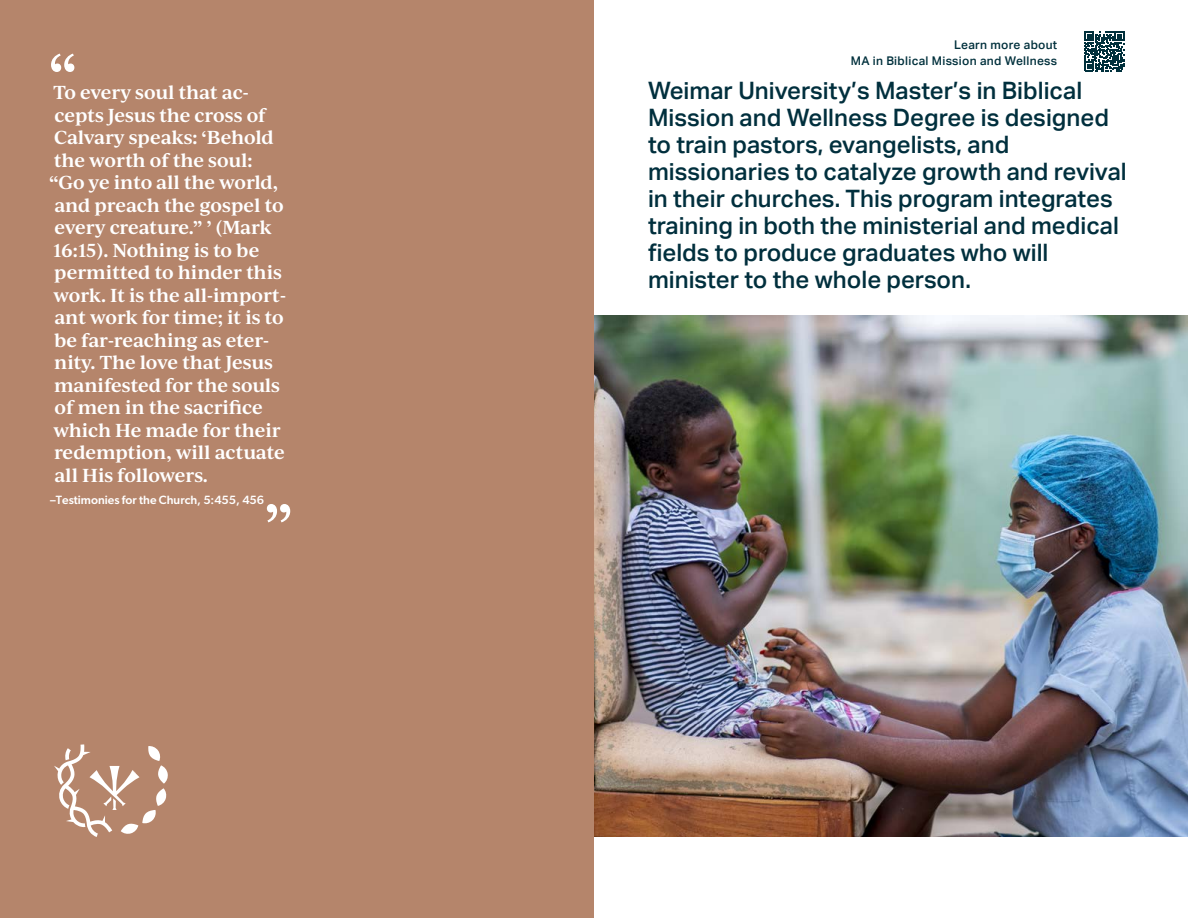
<style>
.page{position:relative;width:1188px;height:918px;background:#fff}
.page>*{position:absolute;margin:0;border:0;box-sizing:border-box;transform-origin:0 0}
.t1{font:500 24px/27px "Aktiv Grotesk";color:#002f3d}
.t2{font:600 18px/22.5px "Ivy Journal";letter-spacing:-.01em;color:#fff}
.t3{font:500 12px/16.5px "Aktiv Grotesk";letter-spacing:.025em;color:#00303c;text-align:right}
.t4{font:500 12px "Gibson";color:#fff}
</style>
<div class="page">
<div style="left:0;top:0;width:594px;height:918px;background:#b5856b"></div>
<svg style="left:51px;top:54px;width:23px;height:18px"></svg>
<svg style="left:267px;top:504px;width:23px;height:18px"></svg>
<svg style="left:54px;top:744px;width:114px;height:93px"></svg>
<img style="left:594px;top:316px;width:594px;height:521px">
<svg style="left:1084px;top:31px;width:40px;height:40px"></svg>
<p class="t2" style="left:49px;top:80px;width:238px">To every soul that ac&shy;cepts Jesus the cross of<br>Calvary speaks: ‘Behold the worth of the soul: “Go ye into all the world, and preach the gospel to every creature.” ’ (Mark<br>16:15). Nothing is to be permitted to hinder this work. It is the all-import&shy;ant work for time; it is to be far-reaching as eter&shy;nity. The love that Jesus manifested for the souls of men in the sacrifice which He made for their redemption, will actuate all His followers.</p>
<p class="t4" style="left:50px;top:493px;width:215px">–Testimonies for the Church, 5:455, 456</p>
<p class="t3" style="left:851px;top:36px;width:208px">Learn more about<br>MA in Biblical Mission and Wellness</p>
<p class="t1" style="left:648px;top:77px;width:480px">Weimar University’s Master’s in Biblical Mission and Wellness Degree is designed to train pastors, evangelists, and missionaries to catalyze growth and revival in their churches. This program integrates training in both the ministerial and medical fields to produce graduates who will minister to the whole person.</p>
</div>
